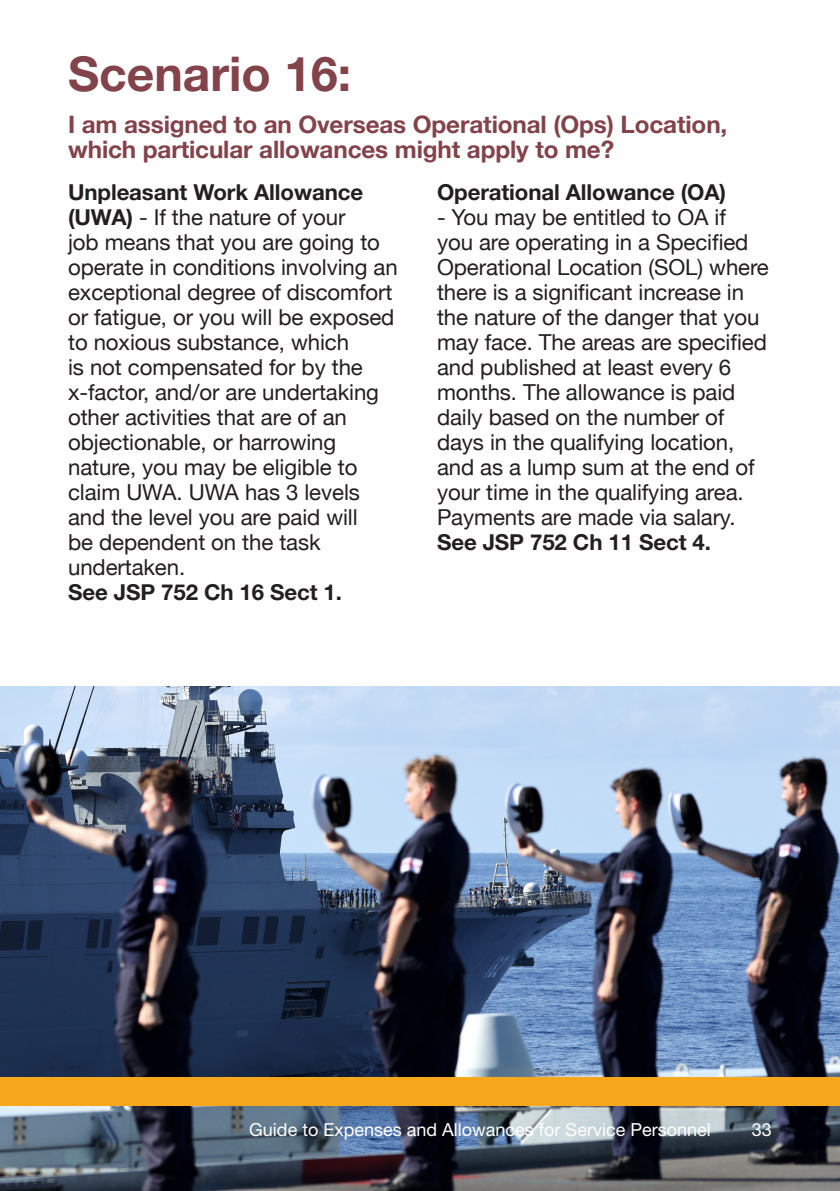
<style>
.page{position:relative;width:840px;height:1191px;background:#fff}
.page>*{position:absolute;margin:0;border:0;box-sizing:border-box;transform-origin:0 0}
.bold_24{font:700 48px "Helvetica Neue LT Std";color:#82434a}
.bold_13_spanned{font:700 24px/25px "Helvetica Neue";letter-spacing:-.005em;color:#82434a}
.t1{font:22px/25px "Helvetica Neue";letter-spacing:-.005em;color:#231f20}
.t2{font:700 22px "Helvetica Neue LT Std";letter-spacing:-.005em;color:#231f20}
.t3{font:18px "Helvetica Neue LT Std";color:#fff}
.s1{font-family:"Helvetica Neue LT Std";font-weight:700}
</style>
<div class="page">
<img style="left:0;top:686px;width:839px;height:505px">
<div style="left:0;top:1077px;width:839px;height:29px;background:#f7a71c"></div>
<p class="bold_24" style="left:68px;top:44px;width:284px">Scenario 16:</p>
<p class="bold_13_spanned" style="left:68px;top:113px;width:660px">I am assigned to an Overseas Operational (Ops) Location, which particular allowances might apply to me?</p>
<p class="t1" style="left:68px;top:181px;width:331px"><span class="s1">Unpleasant Work Allowance (UWA)</span> - If the nature of your<br>job means that you are going to operate in conditions involving an exceptional degree of discomfort or fatigue, or you will be exposed to noxious substance, which<br>is not compensated for by the x-factor, and/or are undertaking other activities that are of an objectionable, or harrowing nature, you may be eligible to claim UWA. UWA has 3 levels and the level you are paid will<br>be dependent on the task undertaken.</p>
<p class="t2" style="left:68px;top:579px;width:275px">See JSP 752 Ch 16 Sect 1.</p>
<p class="t2" style="left:437px;top:179px;width:290px">Operational Allowance (OA)</p>
<p class="t1" style="left:437px;top:206px;width:333px">- You may be entitled to OA if<br>you are operating in a Specified<br>Operational Location (SOL) where there is a significant increase in the nature of the danger that you may face. The areas are specified and published at least every 6 months. The allowance is paid daily based on the number of days in the qualifying location, and as a lump sum at the end of your time in the qualifying area.<br>Payments are made via salary.</p>
<p class="t2" style="left:437px;top:529px;width:275px">See JSP 752 Ch 11 Sect 4.</p>
<p class="t3" style="left:249px;top:1118px;width:462px">Guide to Expenses and Allowances for Service Personnel</p>
<p class="t3" style="left:751px;top:1118px;width:22px">33</p>
</div>
